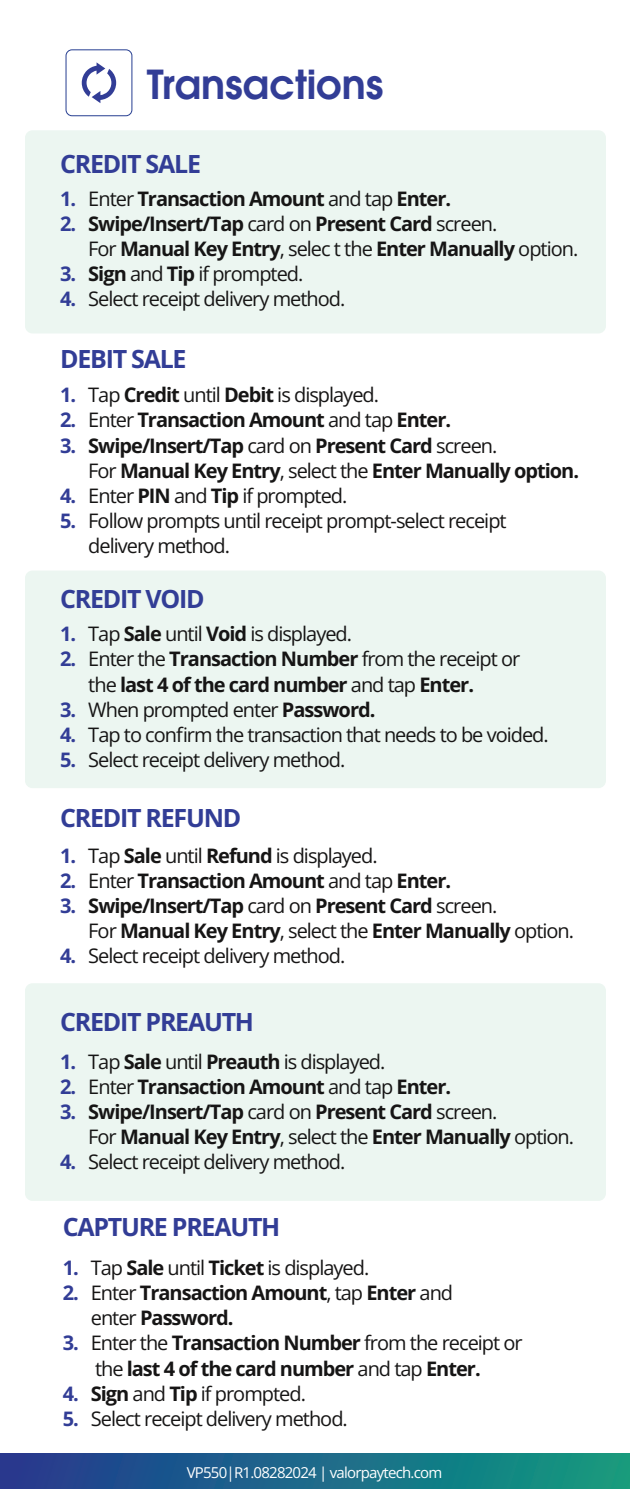
<style>
.page{position:relative;width:630px;height:1489px;background:#fff}
.page>*{position:absolute;margin:0;border:0;box-sizing:border-box;transform-origin:0 0}
.t1{font:600 40px "Avant Garde LT";color:#323d96}
.t2{font:700 25px "Open Sans";letter-spacing:-.05em;color:#323d96}
.t3{font:700 20px/25px "Open Sans";letter-spacing:-.05em;color:#161515}
.t4{font:20px/25px "Open Sans";letter-spacing:-.05em;color:#161515}
.t5{font:15px "Open Sans";letter-spacing:-.05em;color:#fff}
.s1{color:#323d96}
.s2{font-weight:400}
.s3{font-weight:700;color:#323d96}
.s4{font-weight:700}
</style>
<div class="page">
<div style="left:0;top:1453px;width:630px;height:35px;background:linear-gradient(to right,#243891,#129c80)"></div>
<div style="left:25px;top:130px;width:581px;height:203px;background:#ecf6f1;border-radius:8px"></div>
<div style="left:25px;top:570px;width:581px;height:218px;background:#ecf6f1;border-radius:8px"></div>
<div style="left:25px;top:983px;width:581px;height:217px;background:#ecf6f1;border-radius:8px"></div>
<div style="left:66px;top:49px;width:66px;height:67px;border:1px solid #263e91;border-radius:6px"></div>
<svg style="left:82px;top:62px;width:34px;height:41px"></svg>
<h1 class="t1" style="left:147px;top:58px;width:238px">Transactions</h1>
<p class="t2" style="left:60px;top:146px;width:142px">CREDIT SALE</p>
<p class="t3" style="left:60px;top:186px;width:392px"><span class="s1">1.</span> <span class="s2">Enter</span> Transaction Amount <span class="s2">and tap</span> Enter.</p>
<p class="t3" style="left:88px;top:211px;width:491px;text-indent:-28px"><span class="s1">2.</span> Swipe/Insert/Tap <span class="s2">card on</span> Present Card <span class="s2">screen.<br>For</span> Manual Key Entry<span class="s2">, selec t the</span> Enter Manually <span class="s2">option.</span></p>
<p class="t4" style="left:60px;top:261px;width:245px"><span class="s3">3.</span> <span class="s4">Sign</span> and <span class="s4">Tip</span> if prompted.</p>
<p class="t4" style="left:60px;top:286px;width:287px"><span class="s3">4.</span> Select receipt delivery method.</p>
<p class="t2" style="left:60px;top:341px;width:128px">DEBIT SALE</p>
<p class="t4" style="left:60px;top:382px;width:320px"><span class="s3">1.</span> Tap <span class="s4">Credit</span> until <span class="s4">Debit</span> is displayed.</p>
<p class="t3" style="left:60px;top:407px;width:393px"><span class="s1">2.</span> <span class="s2">Enter</span> Transaction Amount <span class="s2">and tap</span> Enter.</p>
<p class="t3" style="left:88px;top:432px;width:492px;text-indent:-28px"><span class="s1">3.</span> Swipe/Insert/Tap <span class="s2">card on</span> Present Card <span class="s2">screen.<br>For</span> Manual Key Entry<span class="s2">, select the</span> Enter Manually option.</p>
<p class="t4" style="left:60px;top:482px;width:289px"><span class="s3">4.</span> Enter <span class="s4">PIN</span> and <span class="s4">Tip</span> if prompted.</p>
<p class="t4" style="left:88px;top:507px;width:420px;text-indent:-28px"><span class="s3">5.</span> Follow prompts until receipt prompt-select receipt delivery method.</p>
<p class="t2" style="left:60px;top:581px;width:146px">CREDIT VOID</p>
<p class="t4" style="left:60px;top:621px;width:293px"><span class="s3">1.</span> Tap <span class="s4">Sale</span> until <span class="s4">Void</span> is displayed.</p>
<p class="t3" style="left:88px;top:646px;width:433px;text-indent:-28px"><span class="s1">2.</span> <span class="s2">Enter the</span> Transaction Number <span class="s2">from the receipt or the</span> last 4 of the card number <span class="s2">and tap</span> Enter.</p>
<p class="t4" style="left:60px;top:696px;width:317px"><span class="s3">3.</span> When prompted enter <span class="s4">Password.</span></p>
<p class="t4" style="left:60px;top:721px;width:490px"><span class="s3">4.</span> Tap to confirm the transaction that needs to be voided.</p>
<p class="t4" style="left:60px;top:746px;width:287px"><span class="s3">5.</span> Select receipt delivery method.</p>
<p class="t2" style="left:60px;top:799px;width:183px">CREDIT REFUND</p>
<p class="t4" style="left:60px;top:842px;width:319px"><span class="s3">1.</span> Tap <span class="s4">Sale</span> until <span class="s4">Refund</span> is displayed.</p>
<p class="t3" style="left:60px;top:867px;width:393px"><span class="s1">2.</span> <span class="s2">Enter</span> Transaction Amount <span class="s2">and tap</span> Enter.</p>
<p class="t3" style="left:88px;top:892px;width:487px;text-indent:-28px"><span class="s1">3.</span> Swipe/Insert/Tap <span class="s2">card on</span> Present Card <span class="s2">screen.<br>For</span> Manual Key Entry<span class="s2">, select the</span> Enter Manually <span class="s2">option.</span></p>
<p class="t4" style="left:60px;top:942px;width:287px"><span class="s3">4.</span> Select receipt delivery method.</p>
<p class="t2" style="left:60px;top:1004px;width:195px">CREDIT PREAUTH</p>
<p class="t4" style="left:60px;top:1048px;width:327px"><span class="s3">1.</span> Tap <span class="s4">Sale</span> until <span class="s4">Preauth</span> is displayed.</p>
<p class="t3" style="left:60px;top:1073px;width:392px"><span class="s1">2.</span> <span class="s2">Enter</span> Transaction Amount <span class="s2">and tap</span> Enter.</p>
<p class="t3" style="left:88px;top:1098px;width:487px;text-indent:-28px"><span class="s1">3.</span> Swipe/Insert/Tap <span class="s2">card on</span> Present Card <span class="s2">screen.<br>For</span> Manual Key Entry<span class="s2">, select the</span> Enter Manually <span class="s2">option.</span></p>
<p class="t4" style="left:60px;top:1148px;width:287px"><span class="s3">4.</span> Select receipt delivery method.</p>
<p class="t2" style="left:63px;top:1209px;width:219px">CAPTURE PREAUTH</p>
<p class="t4" style="left:63px;top:1255px;width:308px"><span class="s3">1.</span> Tap <span class="s4">Sale</span> until <span class="s4">Ticket</span> is displayed.</p>
<p class="t3" style="left:91px;top:1280px;width:364px;text-indent:-28px"><span class="s1">2.</span> <span class="s2">Enter</span> Transaction Amount<span class="s2">, tap</span> Enter <span class="s2">and enter</span> Password.</p>
<p class="t3" style="left:63px;top:1330px;width:462px;text-align:center"><span class="s1">3.</span> <span class="s2">Enter the</span> Transaction Number <span class="s2">from the receipt or the</span> last 4 of the card number <span class="s2">and tap</span> Enter.</p>
<p class="t4" style="left:63px;top:1380px;width:245px"><span class="s3">4.</span> <span class="s4">Sign</span> and <span class="s4">Tip</span> if prompted.</p>
<p class="t4" style="left:63px;top:1405px;width:287px"><span class="s3">5.</span> Select receipt delivery method.</p>
<p class="t5" style="left:187px;top:1461px;width:257px">VP550|R1.08282024 | valorpaytech.com</p>
</div>
